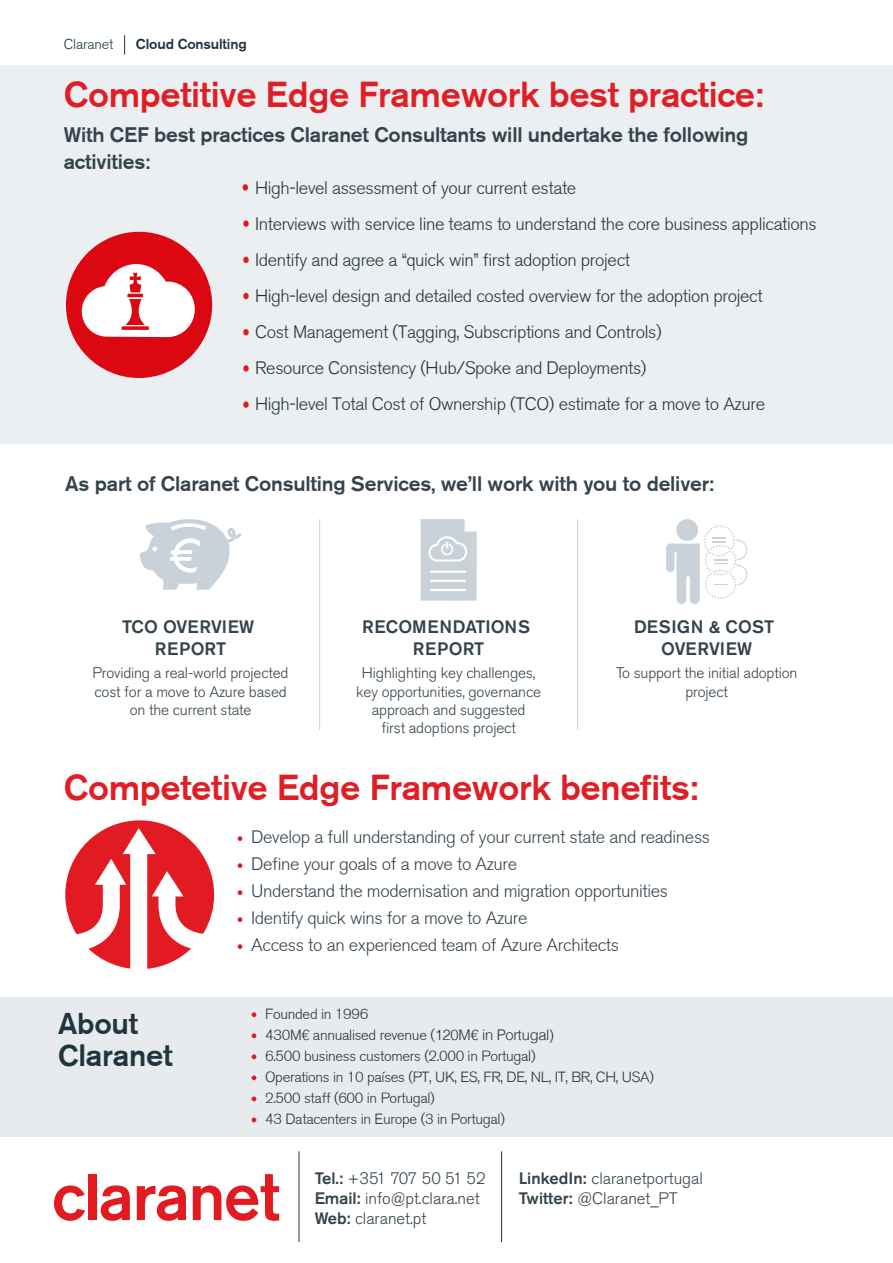
<style>
.page{position:relative;width:893px;height:1263px;background:#fff}
.page>*{position:absolute;margin:0;border:0;box-sizing:border-box;transform-origin:0 0}
.t1{font:500 36px "Akzidenz Grotesk BQ";letter-spacing:-.01em;color:#e01e25}
.t2{font:500 30.75px "Akzidenz Grotesk BQ";letter-spacing:-.01em;color:#21353f}
.t3{font:500 30px "Akzidenz Grotesk BQ";letter-spacing:-.01em;color:#21353f}
.t4{font:500 21px/27px "Akzidenz Grotesk BQ";letter-spacing:-.01em;color:#33444d}
.t5{font:300 18px/36px "Akzidenz Grotesk BQ";letter-spacing:-.02em;color:#21353f}
.t6{font:300 18px/27px "Akzidenz Grotesk BQ";letter-spacing:-.02em;color:#33444d}
.t7{font:500 18px/21.5px "Akzidenz Grotesk Std";color:#33444d;text-align:center}
.t8{font:300 16.5px/19.8px "Akzidenz Grotesk Std";color:#33444d}
.t9{font:300 15.3px/18.3px "Akzidenz Grotesk Std";letter-spacing:-.01em;color:#33444d;text-align:center}
.t10{font:300 14.7px/21px "Akzidenz Grotesk BQ";letter-spacing:-.02em;color:#21353f}
.t11{font:500 14.4px "Akzidenz Grotesk BQ";letter-spacing:-.01em;color:#21353f}
.t12{font:300 14.4px "Akzidenz Grotesk BQ";letter-spacing:-.01em;color:#21353f}
.s1{font-size:30px}
.s2{font-family:"Helvetica"}
.s3{font-weight:500}
</style>
<div class="page">
<hr style="left:501px;top:1151px;width:1px;height:91px;background:#21353f">
<div style="left:0;top:65px;width:893px;height:379px;background:#ebeff1"></div>
<div style="left:0;top:997px;width:893px;height:139px;background:#e7ebed"></div>
<svg style="left:252px;top:1012px;width:4px;height:5px"></svg>
<svg style="left:252px;top:1033px;width:4px;height:5px"></svg>
<svg style="left:252px;top:1054px;width:4px;height:5px"></svg>
<svg style="left:252px;top:1075px;width:4px;height:5px"></svg>
<svg style="left:252px;top:1096px;width:4px;height:5px"></svg>
<svg style="left:252px;top:1117px;width:4px;height:5px"></svg>
<svg style="left:124px;top:35px;width:1px;height:20px"></svg>
<svg style="left:54px;top:1185px;width:31px;height:36px"></svg>
<div style="left:88px;top:1174px;width:8px;height:46px;background:#e21a21"></div>
<svg style="left:101px;top:1185px;width:29px;height:36px"></svg>
<svg style="left:137px;top:1185px;width:49px;height:36px"></svg>
<svg style="left:193px;top:1174px;width:86px;height:47px"></svg>
<hr style="left:299px;top:1151px;width:1px;height:91px;background:#21353f">
<svg style="left:243px;top:184px;width:5px;height:7px"></svg>
<div style="left:243px;top:220px;width:6px;height:7px;background:#e01b22;border-radius:50%"></div>
<svg style="left:243px;top:257px;width:6px;height:6px"></svg>
<svg style="left:243px;top:293px;width:6px;height:6px"></svg>
<svg style="left:243px;top:329px;width:6px;height:6px"></svg>
<div style="left:243px;top:365px;width:6px;height:7px;background:#e01b22;border-radius:50%"></div>
<div style="left:243px;top:401px;width:6px;height:7px;background:#e01b22;border-radius:50%"></div>
<div style="left:66px;top:231px;width:146px;height:147px;background:#db0812;border-radius:50%"></div>
<svg style="left:82px;top:264px;width:113px;height:73px"></svg>
<svg style="left:238px;top:836px;width:4px;height:5px"></svg>
<svg style="left:238px;top:863px;width:4px;height:5px"></svg>
<svg style="left:238px;top:890px;width:4px;height:5px"></svg>
<svg style="left:238px;top:917px;width:4px;height:5px"></svg>
<svg style="left:238px;top:944px;width:4px;height:5px"></svg>
<hr style="left:319px;top:519px;width:1px;height:210px;background:#c8d2d8">
<hr style="left:577px;top:519px;width:1px;height:210px;background:#c8d2d8">
<svg style="left:140px;top:519px;width:101px;height:71px"></svg>
<svg style="left:421px;top:519px;width:56px;height:82px"></svg>
<svg style="left:666px;top:519px;width:81px;height:85px"></svg>
<svg style="left:65px;top:820px;width:149px;height:149px"></svg>
<p class="t12" style="left:64px;top:35px;width:51px">Claranet</p>
<p class="t11" style="left:136px;top:35px;width:112px">Cloud Consulting</p>
<h1 class="t1" style="left:64px;top:72px;width:702px">Competitive Edge Framework best practice:</h1>
<p class="t4" style="left:64px;top:121px;width:686px">With CEF best practices Claranet Consultants will undertake the following activities:</p>
<p class="t5" style="left:255px;top:170px;width:563px">High-level assessment of your current estate<br>Interviews with service line teams to understand the core business applications Identify and agree a “quick win” first adoption project<br>High-level design and detailed costed overview for the adoption project<br>Cost Management (Tagging, Subscriptions and Controls)<br>Resource Consistency (Hub/Spoke and Deployments)<br>High-level Total Cost of Ownership (TCO) estimate for a move to Azure</p>
<p class="t4" style="left:65px;top:470px;width:650px">As part of Claranet Consulting Services, we’ll work with you to deliver:</p>
<p class="t7" style="left:122px;top:616px;width:133px">TCO OVERVIEW<br>REPORT</p>
<p class="t9" style="left:93px;top:664px;width:197px">Providing a real-world projected cost for a move to Azure based on the current state</p>
<p class="t7" style="left:362px;top:616px;width:169px">RECOMENDATIONS<br>REPORT</p>
<p class="t9" style="left:356px;top:664px;width:186px">Highlighting key challenges, key opportunities, governance approach and suggested<br>first adoptions project</p>
<p class="t7" style="left:634px;top:616px;width:142px">DESIGN &amp; COST<br>OVERVIEW</p>
<p class="t9" style="left:616px;top:664px;width:183px">To support the initial adoption project</p>
<h1 class="t1" style="left:64px;top:766px;width:636px">Competetive Edge Framework benefits:</h1>
<h3 class="t3" style="left:58px;top:1005px;width:81px">About</h3>
<h2 class="t2" style="left:58px;top:1036px;width:116px"><span class="s1">C</span>laranet</h2>
<p class="t6" style="left:251px;top:823px;width:460px">Develop a full understanding of your current state and readiness Define your goals of a move to Azure<br>Understand the modernisation and migration opportunities Identify quick wins for a move to Azure<br>Access to an experienced team of Azure Architects</p>
<p class="t10" style="left:265px;top:1003px;width:390px">Founded in 1996<br>430M<span class="s2">€</span> annualised revenue (<span class="s2">120M€ in Portugal)<br></span>6.500 business customers (2.000 in Portugal)<br>Operations in 10 países (PT, UK, ES, FR, DE, NL, IT, BR, CH, USA)<br>2.500 staff (600 in Portugal)<br>43 Datacenters in Europe (3 in Portugal)</p>
<p class="t8" style="left:315px;top:1169px;width:173px"><span class="s3">Tel.:</span> +351 707 50 51 52<br><span class="s3">Email:</span> info@pt.clara.net<br><span class="s3">Web:</span> claranet.pt</p>
<p class="t8" style="left:519px;top:1169px;width:186px"><span class="s3">LinkedIn:</span> claranetportugal<br><span class="s3">Twitter:</span> @Claranet_PT</p>
</div>
